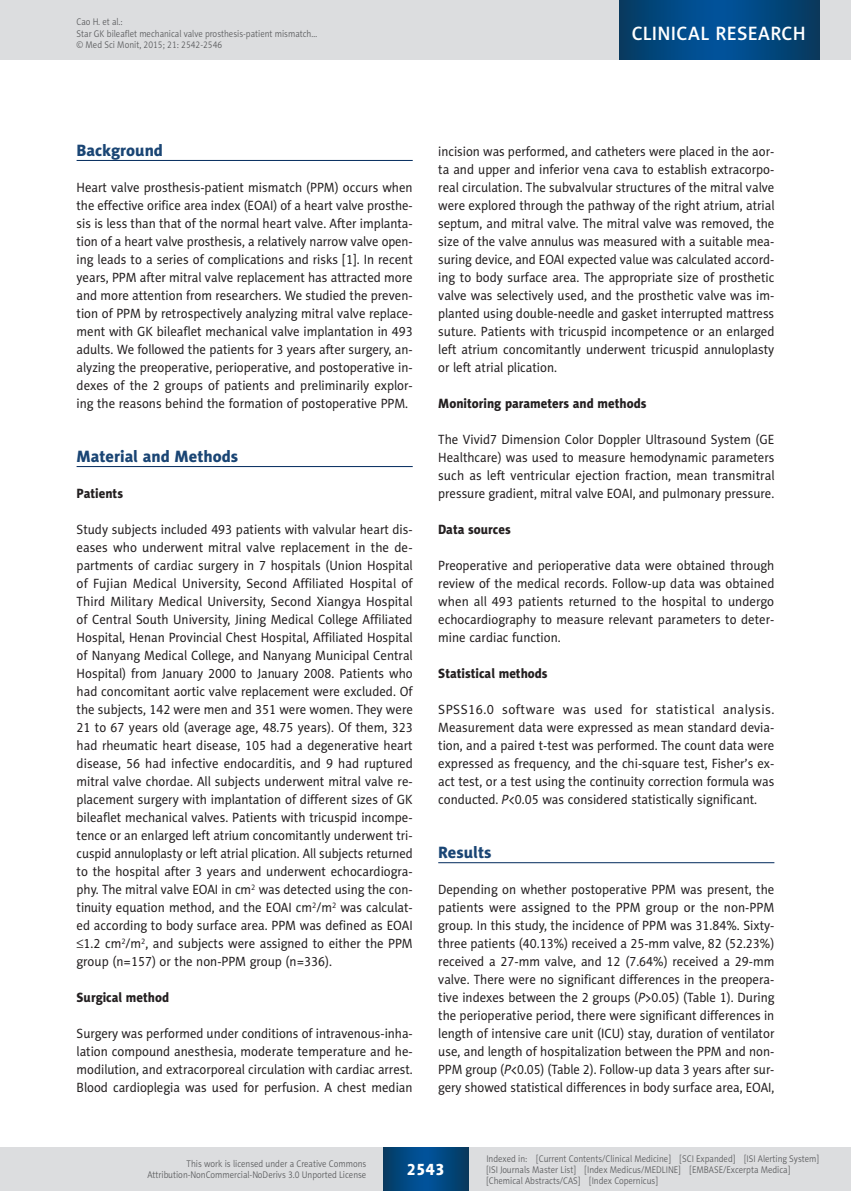
<style>
.page{position:relative;width:851px;height:1191px;background:#fff}
.page>*{position:absolute;margin:0;border:0;box-sizing:border-box;transform-origin:0 0}
.t1{font:19.5px "Naomi Sans EFN Medium";letter-spacing:.015em;color:#fff}
.MSM_Headline_1{font:16.5px "Naomi Sans EFN Heavy";color:#1a4574}
.t2{font:16.5px "Naomi Sans EFN Heavy";color:#fff}
.MSM_Body{font:13.5px/18px "Naomi Sans EFN";color:#231f20;text-align:justify;scale:.95 1}
.MSM_Body-2{font:13.5px/18px "Naomi Sans EFN";color:#231f20;text-align:justify}
.MSM_Body-3{font:13.5px/18px "Naomi Sans EFN";color:#231f20;text-align:justify;scale:.94 1}
.MSM_Headline_2{font:13.5px "Naomi Sans EFN Heavy";color:#231f20;scale:.95 1}
.MSM_pagina_zywa{font:9.75px/11.2px "Naomi Sans EFN Light";color:#57585a;scale:.9 1}
.MSM_pagina_sygnatura{font:9.75px "Naomi Sans EFN Light";color:#57585a;scale:.9 1}
.s1{font-family:"Standard Sym L"}
.s2{font-style:italic}
</style>
<div class="page">
<hr style="left:77px;top:160px;width:335px;height:1px;background:#00295c">
<hr style="left:77px;top:466px;width:335px;height:1px;background:#00295c">
<hr style="left:438px;top:862px;width:336px;height:1px;background:#00295c">
<div style="left:0;top:1148px;width:850px;height:43px;background:#dcdddf"></div>
<svg style="left:383px;top:1147px;width:85px;height:43px;background:#02477e"></svg>
<div style="left:0;top:0;width:850px;height:60px;background:#dcdddf"></div>
<svg style="left:619px;top:0;width:200px;height:60px;background:#02477e"></svg>
<p class="MSM_pagina_zywa" style="left:77px;top:16px;width:269px">Cao H. et al.:<br>Star GK bileaflet mechanical valve prosthesis-patient mismatch…</p>
<p class="MSM_pagina_sygnatura" style="left:77px;top:39px;width:163px">© Med Sci Monit, 2015; 21: 2542-2546</p>
<h1 class="t1" style="left:631px;top:22px;width:175px">CLINICAL RESEARCH</h1>
<p class="MSM_Headline_1" style="left:77px;top:140px;width:88px">Background</p>
<p class="MSM_Body" style="left:77px;top:178px;width:355px">Heart valve prosthesis-patient mismatch (PPM) occurs when the effective orifice area index (EOAI) of a heart valve prosthe&shy;sis is less than that of the normal heart valve. After implanta&shy;tion of a heart valve prosthesis, a relatively narrow valve open&shy;ing leads to a series of complications and risks [1]. In recent years, PPM after mitral valve replacement has attracted more and more attention from researchers. We studied the preven&shy;tion of PPM by retrospectively analyzing mitral valve replace&shy;ment with GK bileaflet mechanical valve implantation in 493 adults. We followed the patients for 3 years after surgery, an&shy;alyzing the preoperative, perioperative, and postoperative in&shy;dexes of the 2 groups of patients and preliminarily explor&shy;ing the reasons behind the formation of postoperative PPM.</p>
<p class="MSM_Headline_1" style="left:77px;top:446px;width:163px">Material and Methods</p>
<p class="MSM_Headline_2" style="left:77px;top:485px;width:50px">Patients</p>
<p class="MSM_Body" style="left:77px;top:520px;width:355px">Study subjects included 493 patients with valvular heart dis&shy;eases who underwent mitral valve replacement in the de&shy;partments of cardiac surgery in 7 hospitals (Union Hospital of Fujian Medical University, Second Affiliated Hospital of Third Military Medical University, Second Xiangya Hospital of Central South University, Jining Medical College Affiliated Hospital, Henan Provincial Chest Hospital, Affiliated Hospital of Nanyang Medical College, and Nanyang Municipal Central Hospital) from January 2000 to January 2008. Patients who had concomitant aortic valve replacement were excluded. Of the subjects, 142 were men and 351 were women. They were 21 to 67 years old (average age, 48.75 years). Of them, 323 had rheumatic heart disease, 105 had a degenerative heart disease, 56 had infective endocarditis, and 9 had ruptured mitral valve chordae. All subjects underwent mitral valve re&shy;placement surgery with implantation of different sizes of GK bileaflet mechanical valves. Patients with tricuspid incompe&shy;tence or an enlarged left atrium concomitantly underwent tri&shy;cuspid annuloplasty or left atrial plication. All subjects returned to the hospital after 3 years and underwent echocardiogra&shy;phy. The mitral valve EOAI in cm<sup>2</sup> was detected using the con&shy;tinuity equation method, and the EOAI cm<sup>2</sup>/m<sup>2</sup> was calculat&shy;ed according to body surface area. PPM was defined as EOAI <span class="s1">£</span>1.2 cm<sup>2</sup>/m<sup>2</sup>, and subjects were assigned to either the PPM group (n=157) or the non-PPM group (n=336).</p>
<p class="MSM_Headline_2" style="left:77px;top:989px;width:99px">Surgical method</p>
<p class="MSM_Body-3" style="left:77px;top:1024px;width:359px">Surgery was performed under conditions of intravenous-inha&shy;lation compound anesthesia, moderate temperature and he&shy;modilution, and extracorporeal circulation with cardiac arrest.<br>Blood cardioplegia was used for perfusion. A chest median</p>
<p class="MSM_Body" style="left:438px;top:142px;width:355px">incision was performed, and catheters were placed in the aor&shy;ta and upper and inferior vena cava to establish extracorpo&shy;real circulation. The subvalvular structures of the mitral valve were explored through the pathway of the right atrium, atrial septum, and mitral valve. The mitral valve was removed, the size of the valve annulus was measured with a suitable mea&shy;suring device, and EOAI expected value was calculated accord&shy;ing to body surface area. The appropriate size of prosthetic valve was selectively used, and the prosthetic valve was im&shy;planted using double-needle and gasket interrupted mattress suture. Patients with tricuspid incompetence or an enlarged left atrium concomitantly underwent tricuspid annuloplasty or left atrial plication.</p>
<p class="MSM_Headline_2" style="left:438px;top:395px;width:221px">Monitoring parameters and methods</p>
<p class="MSM_Body" style="left:438px;top:430px;width:355px">The Vivid7 Dimension Color Doppler Ultrasound System (GE Healthcare) was used to measure hemodynamic parameters such as left ventricular ejection fraction, mean transmitral pressure gradient, mitral valve EOAI, and pulmonary pressure.</p>
<p class="MSM_Headline_2" style="left:438px;top:521px;width:78px">Data sources</p>
<p class="MSM_Body" style="left:438px;top:556px;width:355px">Preoperative and perioperative data were obtained through review of the medical records. Follow-up data was obtained when all 493 patients returned to the hospital to undergo echocardiography to measure relevant parameters to deter&shy;mine cardiac function.</p>
<p class="MSM_Headline_2" style="left:438px;top:665px;width:117px">Statistical methods</p>
<p class="MSM_Body-2" style="left:438px;top:700px;width:337px">SPSS16.0 software was used for statistical analysis.<br>Measurement data were expressed as mean standard devia&shy;tion, and a paired t-test was performed. The count data were expressed as frequency, and the chi-square test, Fisher’s ex&shy;act test, or a test using the continuity correction formula was conducted. <span class="s2">P</span>&lt;0.05 was considered statistically significant.</p>
<p class="MSM_Headline_1" style="left:438px;top:842px;width:55px">Results</p>
<p class="MSM_Body" style="left:438px;top:880px;width:355px">Depending on whether postoperative PPM was present, the patients were assigned to the PPM group or the non-PPM group. In this study, the incidence of PPM was 31.84%. Sixty&shy;three patients (40.13%) received a 25-mm valve, 82 (52.23%) received a 27-mm valve, and 12 (7.64%) received a 29-mm valve. There were no significant differences in the preopera&shy;tive indexes between the 2 groups (<span class="s2">P</span>&gt;0.05) (Table 1). During the perioperative period, there were significant differences in length of intensive care unit (ICU) stay, duration of ventilator use, and length of hospitalization between the PPM and non-PPM group (<span class="s2">P</span>&lt;0.05) (Table 2). Follow-up data 3 years after sur&shy;gery showed statistical differences in body surface area, EOAI,</p>
<p class="MSM_pagina_zywa" style="left:147px;top:1158px;width:245px;text-align:right">This work is licensed under a Creative Commons<br>Attribution-NonCommercial-NoDerivs 3.0 Unported License</p>
<p class="t2" style="left:406px;top:1159px;width:40px">2543</p>
<p class="MSM_pagina_zywa" style="left:486px;top:1152px;width:371px">Indexed in: [Current Contents/Clinical Medicine] [SCI Expanded] [ISI Alerting System] [ISI Journals Master List] [Index Medicus/MEDLINE] [EMBASE/Excerpta Medica] [Chemical Abstracts/CAS] [Index Copernicus]</p>
</div>
